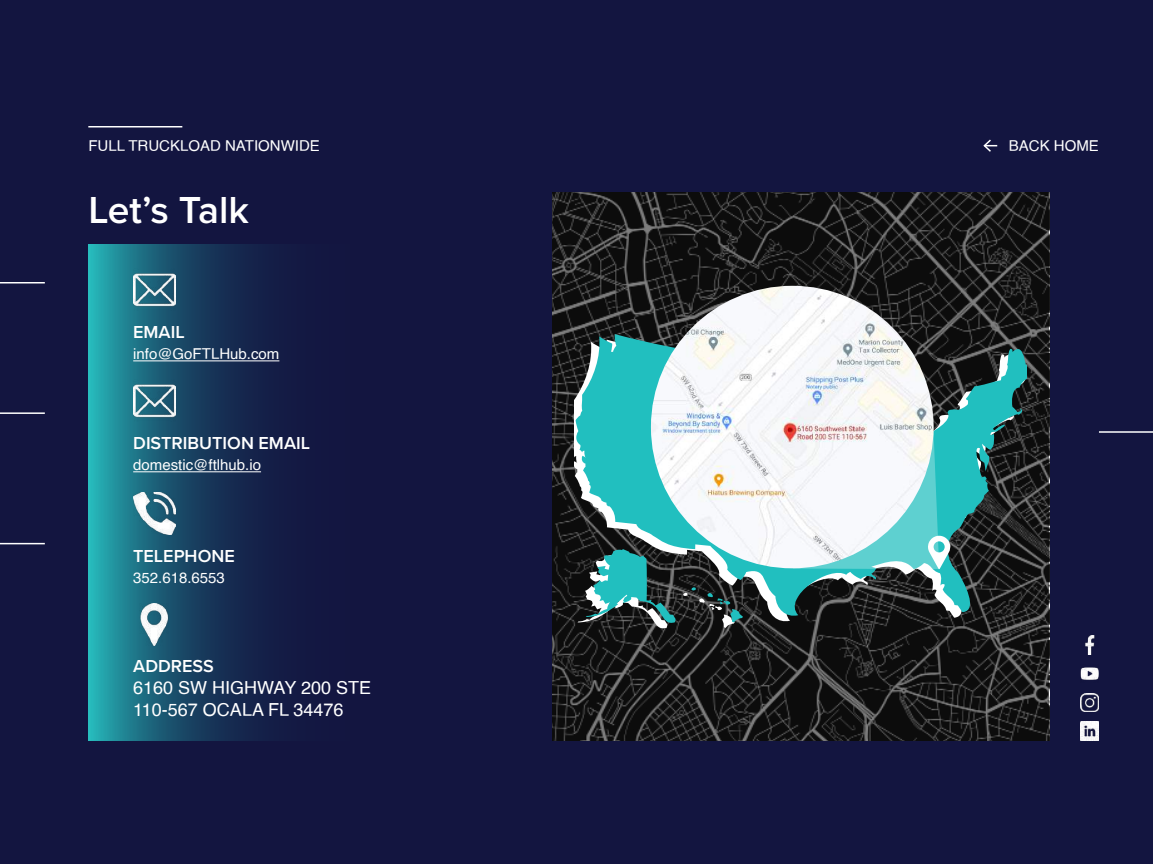
<style>
.page{position:relative;width:1153px;height:864px;background:#fff}
.page>*{position:absolute;margin:0;border:0;box-sizing:border-box;transform-origin:0 0}
.t1{font:600 39px "Proxima Nova";color:#fff}
.t2{font:600 18px "Proxima Nova";color:#fff}
.t3{font:18px/21.6px "Helvetica";color:#fff}
.t4{font:15px "Helvetica";color:#fff}
</style>
<div class="page">
<div style="left:0;top:0;width:1152px;height:864px;background:#131540"></div>
<svg style="left:88px;top:244px;width:192px;height:496px"></svg>
<hr style="left:88px;top:126px;width:94px;height:2px;background:#fff">
<svg style="left:983px;top:139px;width:14px;height:13px"></svg>
<hr style="left:1098px;top:431px;width:54px;height:2px;background:#fff">
<hr style="left:0;top:412px;width:45px;height:2px;background:#fff">
<hr style="left:0;top:282px;width:45px;height:2px;background:#fff">
<hr style="left:0;top:543px;width:45px;height:1px;background:#fff">
<hr style="left:133px;top:361px;width:146px;height:1px;background:#fff">
<img style="left:133px;top:269px;width:43px;height:42px">
<hr style="left:133px;top:471px;width:128px;height:1px;background:#fff">
<img style="left:133px;top:380px;width:43px;height:42px">
<img style="left:133px;top:492px;width:43px;height:42px">
<img style="left:133px;top:603px;width:42px;height:42px">
<svg style="left:552px;top:192px;width:496px;height:548px;background:#1f1f1f"></svg>
<svg style="left:575px;top:334px;width:451px;height:284px;background:#317373"></svg>
<svg style="left:577px;top:549px;width:98px;height:79px;background:#396a6a"></svg>
<svg style="left:683px;top:587px;width:60px;height:41px;background:#303939"></svg>
<svg style="left:792px;top:411px;width:158px;height:158px;background:#5fcccc"></svg>
<img style="left:651px;top:286px;width:282px;height:282px;border-radius:141px">
<img style="left:1085px;top:636px;width:10px;height:18px">
<img style="left:1080px;top:667px;width:18px;height:13px">
<img style="left:1080px;top:693px;width:18px;height:19px">
<img style="left:1080px;top:722px;width:18px;height:18px">
<p class="t4" style="left:88px;top:134px;width:233px">FULL TRUCKLOAD NATIONWIDE</p>
<h1 class="t1" style="left:88px;top:181px;width:162px">Let’s Talk</h1>
<p class="t2" style="left:133px;top:319px;width:53px">EMAIL</p>
<p class="t4" style="left:133px;top:342px;width:148px">info@GoFTLHub.com</p>
<p class="t2" style="left:133px;top:430px;width:178px">DISTRIBUTION EMAIL</p>
<p class="t4" style="left:133px;top:453px;width:129px">domestic@ftlhub.io</p>
<p class="t2" style="left:133px;top:542px;width:103px">TELEPHONE</p>
<p class="t4" style="left:133px;top:566px;width:93px">352.618.6553</p>
<p class="t2" style="left:133px;top:653px;width:82px">ADDRESS</p>
<p class="t3" style="left:133px;top:677px;width:239px">6160 SW HIGHWAY 200 STE<br>110-567 OCALA FL 34476</p>
<p class="t4" style="left:1008px;top:134px;width:92px">BACK HOME</p>
</div>
